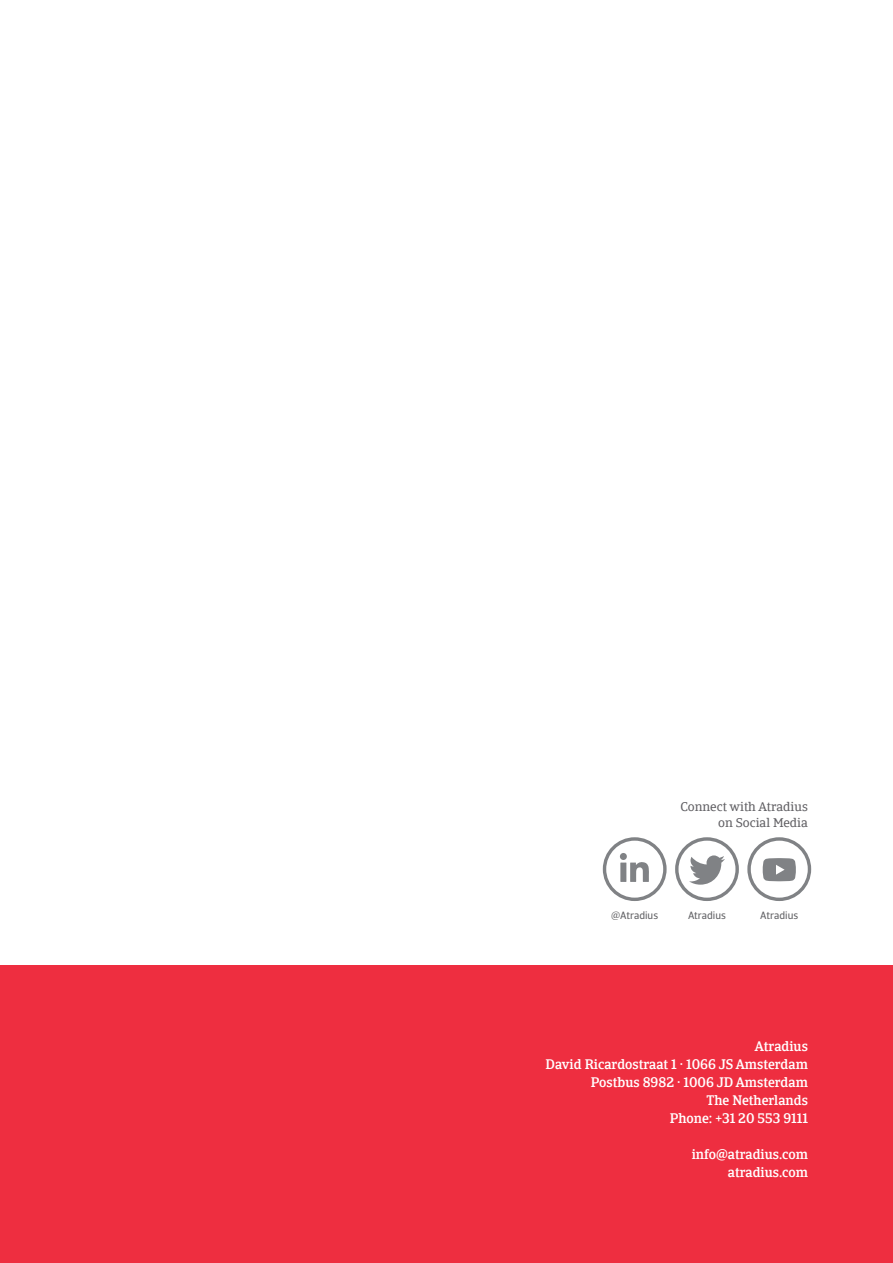
<style>
.page{position:relative;width:893px;height:1263px;background:#fff}
.page>*{position:absolute;margin:0;border:0;box-sizing:border-box;transform-origin:0 0}
.t1{font:500 13.5px/18px "Catalana";color:#fff;text-align:right}
.t2{font:12.75px/16.5px "Catalana";color:#5f5e62;text-align:right}
.t3{font:10.5px "Catalana Sans";color:#636366}
</style>
<div class="page">
<div style="left:0;top:965px;width:893px;height:298px;background:#ee2e40"></div>
<svg style="left:603px;top:837px;width:64px;height:64px"></svg>
<div style="left:620px;top:853px;width:7px;height:7px;background:#808285;border-radius:50%"></div>
<svg style="left:675px;top:837px;width:64px;height:64px"></svg>
<svg style="left:747px;top:837px;width:64px;height:64px"></svg>
<p class="t2" style="left:680px;top:798px;width:129px">Connect with Atradius on Social Media</p>
<p class="t3" style="left:611px;top:909px;width:48px">@Atradius</p>
<p class="t3" style="left:688px;top:909px;width:39px">Atradius</p>
<p class="t3" style="left:760px;top:909px;width:39px">Atradius</p>
<p class="t1" style="left:546px;top:1037px;width:264px">Atradius<br>David Ricardostraat 1 · 1066 JS Amsterdam<br>Postbus 8982 · 1006 JD Amsterdam<br>The Netherlands<br>Phone: +31 20 553 9111</p>
<p class="t1" style="left:692px;top:1145px;width:118px">info@atradius.com atradius.com</p>
</div>
